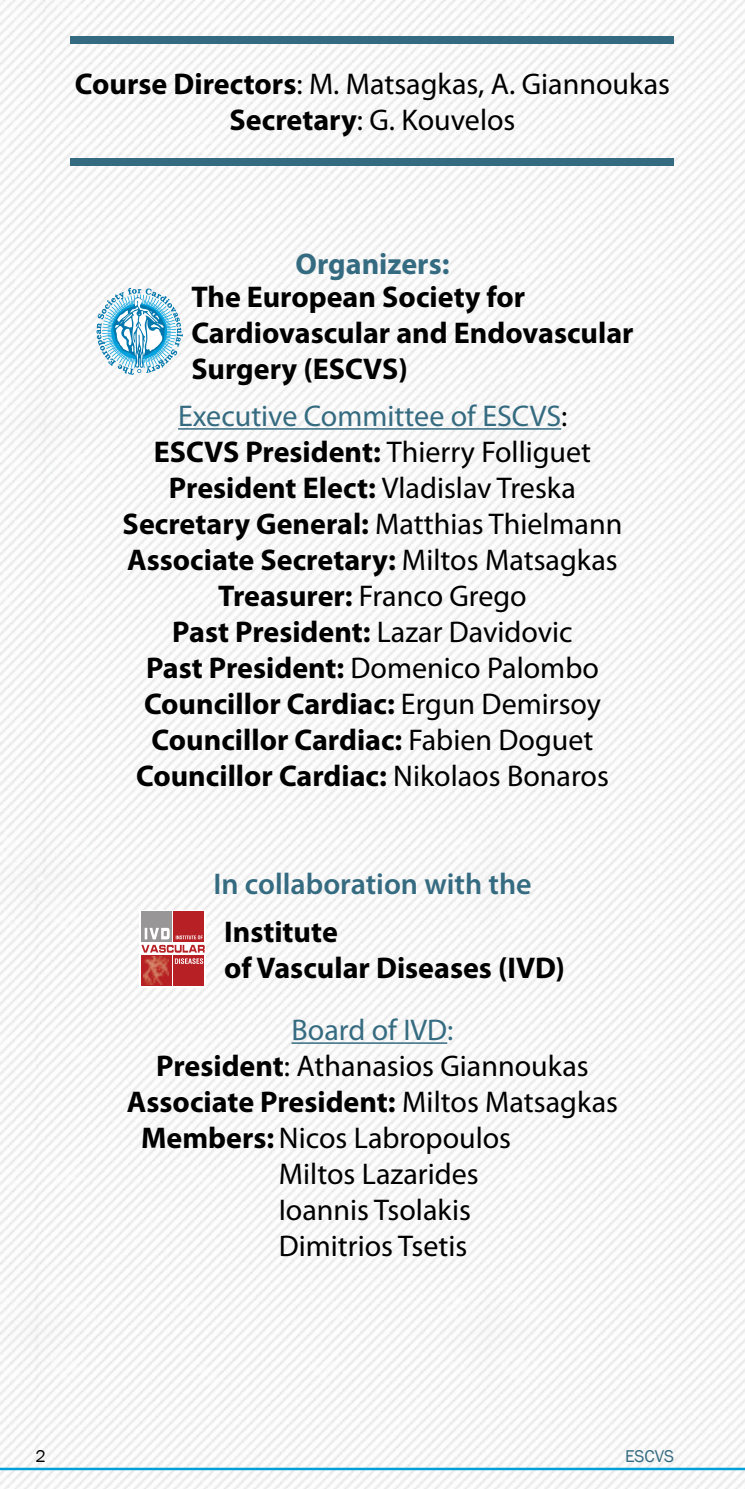
<style>
.page{position:relative;width:745px;height:1489px;background:#fff}
.page>*{position:absolute;margin:0;border:0;box-sizing:border-box;transform-origin:0 0}
.t1{font:700 30px/36px "Myriad Pro";color:#000}
.t2{font:30px/36px "Myriad Pro";color:#000;text-align:center}
.t3{font:600 30px "Myriad Pro";color:#356b81}
.t4{font:700 30px "Myriad Pro";color:#356b81}
.t5{font:30px "Myriad Pro";color:#356b81}
.t6{font:17.5px "Franklin Gothic";color:#356b81}
.t7{font:17.5px "Franklin Gothic";color:#000}
.s1{font-weight:700}
.s2{font-weight:400;color:#356b81}
.s3{font-weight:400}
</style>
<div class="page">
<img style="left:0;top:0;width:744px;height:1488px">
<hr style="left:0;top:1467px;width:744px;height:2px;background:#00a1d8">
<hr style="left:178px;top:428px;width:383px;height:1px;background:#356b81">
<hr style="left:291px;top:1042px;width:156px;height:1px;background:#356b81">
<div style="left:71px;top:37px;width:602px;height:7px;background:#356b81"></div>
<div style="left:71px;top:159px;width:602px;height:7px;background:#356b81"></div>
<svg style="left:96px;top:288px;width:87px;height:87px"></svg>
<svg style="left:139px;top:909px;width:67px;height:78px"></svg>
<div style="left:141px;top:911px;width:30px;height:30px;background:#989696"></div>
<div style="left:141px;top:955px;width:30px;height:30px;background:#b72025"></div>
<div style="left:173px;top:955px;width:31px;height:30px;background:#b72025"></div>
<div style="left:173px;top:911px;width:31px;height:30px;background:#b72025"></div>
<svg style="left:175px;top:958px;width:28px;height:5px"></svg>
<svg style="left:141px;top:927px;width:63px;height:25px"></svg>
<img style="left:143px;top:956px;width:26px;height:28px">
<p class="t2" style="left:75px;top:65px;width:596px"><span class="s1">Course Directors</span>: M. Matsagkas, A. Giannoukas<br><span class="s1">Secretary</span>: G. Kouvelos</p>
<p class="t4" style="left:295px;top:244px;width:155px">Organizers:</p>
<p class="t1" style="left:191px;top:277px;width:443px">The European Society for<br>Cardiovascular and Endovascular<br>Surgery (ESCVS)</p>
<p class="t1" style="left:122px;top:397px;width:501px;text-align:center"><span class="s2">Executive Committee of ESCVS</span><span class="s3">:<br></span>ESCVS President: <span class="s3">Thierry Folliguet </span>President Elect: <span class="s3">Vladislav Treska </span>Secretary General: <span class="s3">Matthias Thielmann </span>Associate Secretary: <span class="s3">Miltos Matsagkas </span>Treasurer: <span class="s3">Franco Grego<br></span>Past President: <span class="s3">Lazar Davidovic<br></span>Past President: <span class="s3">Domenico Palombo </span>Councillor Cardiac: <span class="s3">Ergun Demirsoy </span>Councillor Cardiac: <span class="s3">Fabien Doguet </span>Councillor Cardiac: <span class="s3">Nikolaos Bonaros</span></p>
<p class="t3" style="left:213px;top:865px;width:319px">In collaboration with the</p>
<p class="t1" style="left:224px;top:912px;width:342px">Institute<br>of Vascular Diseases (IVD)</p>
<p class="t5" style="left:291px;top:1011px;width:163px">Board of IVD:</p>
<p class="t2" style="left:156px;top:1047px;width:434px"><span class="s1">President</span>: Athanasios Giannoukas</p>
<p class="t1" style="left:127px;top:1082px;width:492px">Associate President: <span class="s3">Miltos Matsagkas</span></p>
<p class="t2" style="left:141px;top:1119px;width:371px"><span class="s1">Members:</span>Nicos Labropoulos</p>
<p class="t2" style="left:278px;top:1155px;width:201px">Miltos Lazarides</p>
<p class="t2" style="left:278px;top:1191px;width:194px">Ioannis Tsolakis</p>
<p class="t2" style="left:278px;top:1227px;width:190px">Dimitrios Tsetis</p>
<p class="t7" style="left:35px;top:1445px;width:12px">2</p>
<p class="t6" style="left:624px;top:1445px;width:50px">ESCVS</p>
</div>
